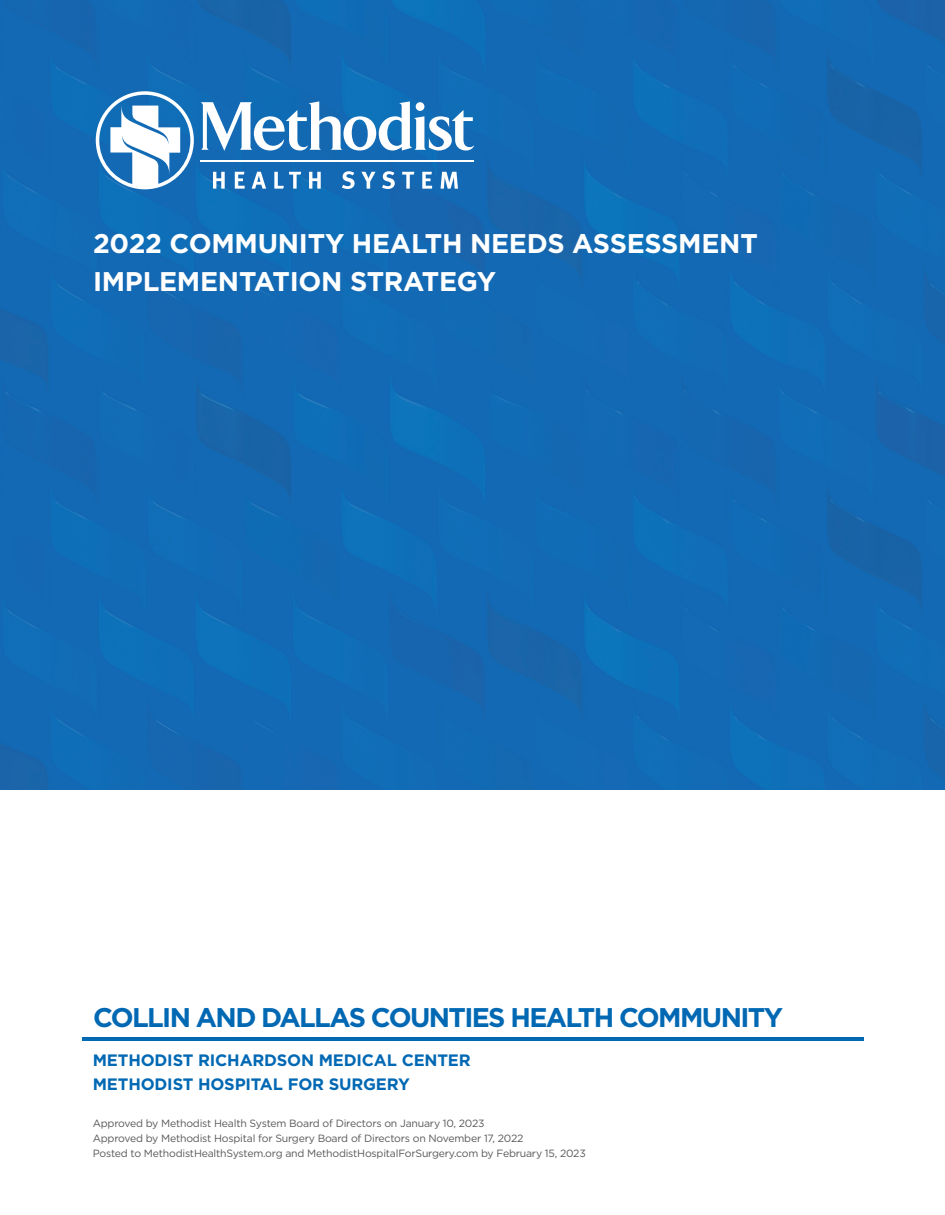
<style>
.page{position:relative;width:945px;height:1215px;background:#fff}
.page>*{position:absolute;margin:0;border:0;box-sizing:border-box;transform-origin:0 0}
.t1{font:700 27px/38px "Gotham";letter-spacing:-.01em;color:#fff}
.t2{font:700 27px "Gotham";letter-spacing:-.06em;color:#0168b3}
.t3{font:700 16.5px/24px "Gotham";letter-spacing:-.01em;color:#0168b3}
.t4{font:10.5px/15px "Gotham";letter-spacing:-.02em;color:#57585a}
</style>
<div class="page">
<img style="left:0;top:0;width:945px;height:789px">
<svg style="left:96px;top:91px;width:98px;height:98px"></svg>
<hr style="left:201px;top:161px;width:273px;height:1px;background:#fff">
<svg style="left:201px;top:101px;width:273px;height:50px"></svg>
<svg style="left:213px;top:172px;width:12px;height:17px"></svg>
<svg style="left:235px;top:172px;width:10px;height:17px"></svg>
<svg style="left:252px;top:172px;width:14px;height:17px"></svg>
<svg style="left:274px;top:172px;width:27px;height:17px"></svg>
<svg style="left:309px;top:172px;width:12px;height:17px"></svg>
<svg style="left:342px;top:171px;width:13px;height:18px"></svg>
<svg style="left:361px;top:172px;width:15px;height:17px"></svg>
<svg style="left:382px;top:171px;width:13px;height:18px"></svg>
<svg style="left:402px;top:172px;width:12px;height:17px"></svg>
<svg style="left:422px;top:172px;width:10px;height:17px"></svg>
<svg style="left:441px;top:172px;width:17px;height:17px"></svg>
<hr style="left:82px;top:1037px;width:781px;height:3px;background:#0168b3">
<h1 class="t1" style="left:93px;top:224px;width:666px">2022 COMMUNITY HEALTH NEEDS ASSESSMENT<br>IMPLEMENTATION STRATEGY</h1>
<h1 class="t2" style="left:93px;top:999px;width:692px">COLLIN AND DALLAS COUNTIES HEALTH COMMUNITY</h1>
<h2 class="t3" style="left:93px;top:1048px;width:380px">METHODIST RICHARDSON MEDICAL CENTER<br>METHODIST HOSPITAL FOR SURGERY</h2>
<p class="t4" style="left:93px;top:1116px;width:495px">Approved by Methodist Health System Board of Directors on January 10, 2023<br>Approved by Methodist Hospital for Surgery Board of Directors on November 17, 2022<br>Posted to MethodistHealthSystem.org and MethodistHospitalForSurgery.com by February 15, 2023</p>
</div>
